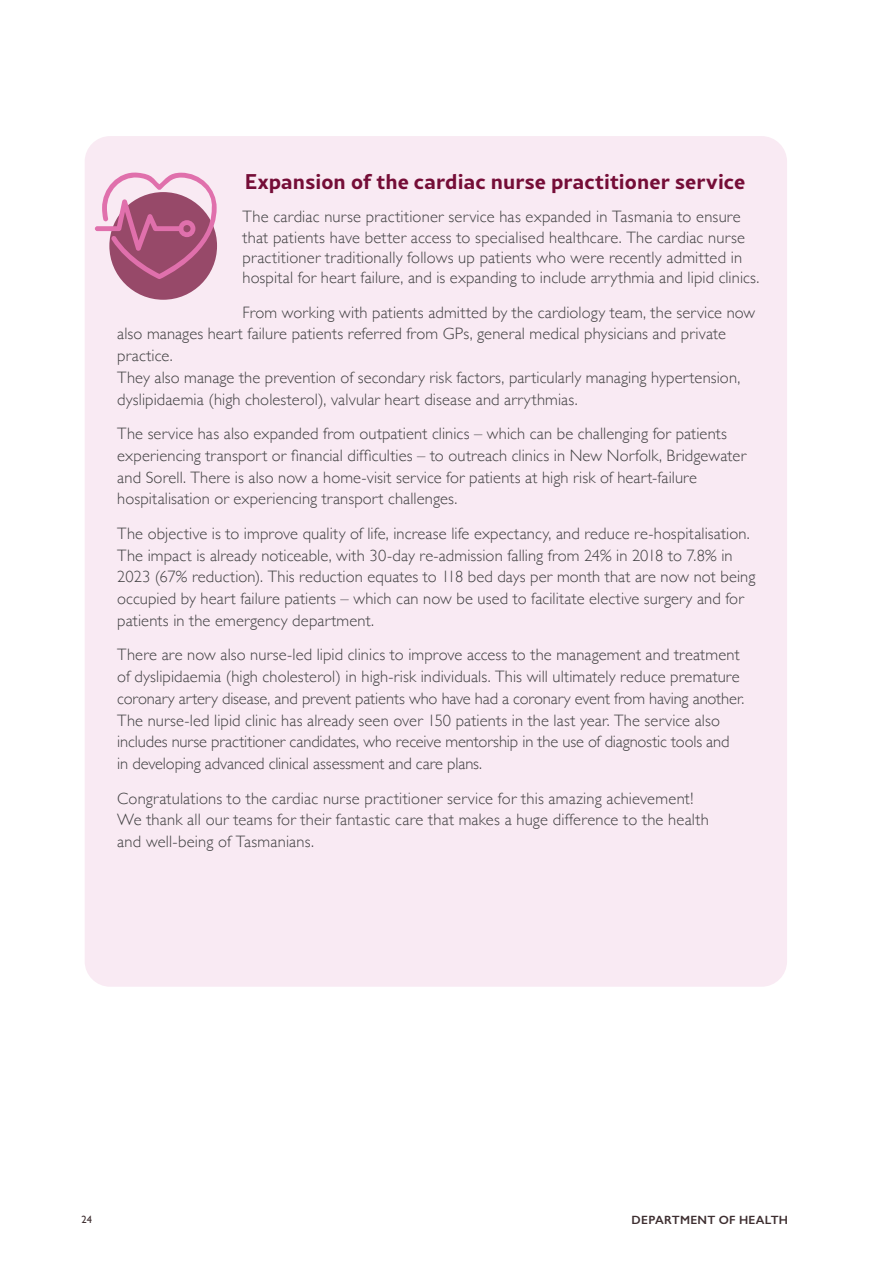
<style>
.page{position:relative;width:893px;height:1263px;background:#fff}
.page>*{position:absolute;margin:0;border:0;box-sizing:border-box;transform-origin:0 0}
.t1{font:700 21px "Rival Sans";letter-spacing:.01em;color:#750d37}
.t2{font:300 16.5px/21.8px "Gill Sans";letter-spacing:.01em;color:#414042}
.t3{font:600 12px "Gill Sans";letter-spacing:.025em;color:#3d2e30}
.t4{font:10.5px "Gill Sans";color:#3d2e30}
</style>
<div class="page">
<div style="left:85px;top:136px;width:702px;height:851px;background:#f9eaf3;border-radius:26px"></div>
<div style="left:109px;top:192px;width:108px;height:108px;background:#974969;border-radius:50%"></div>
<svg style="left:95px;top:172px;width:122px;height:107px"></svg>
<p class="t1" style="left:245px;top:166px;width:502px">Expansion of the cardiac nurse practitioner service</p>
<p class="t2" style="left:243px;top:206px;width:518px;line-height:20.2px">The cardiac nurse practitioner service has expanded in Tasmania to ensure that patients have better access to specialised healthcare. The cardiac nurse practitioner traditionally follows up patients who were recently admitted in hospital for heart failure, and is expanding to include arrythmia and lipid clinics.</p>
<p class="t2" style="left:117px;top:300px;width:640px;text-indent:125px">From working with patients admitted by the cardiology team, the service now also manages heart failure patients referred from GPs, general medical physicians and private practice.<br>They also manage the prevention of secondary risk factors, particularly managing hypertension, dyslipidaemia (high cholesterol), valvular heart disease and arrythmias.</p>
<p class="t2" style="left:117px;top:422px;width:630px">The service has also expanded from outpatient clinics – which can be challenging for patients experiencing transport or financial difficulties – to outreach clinics in New Norfolk, Bridgewater and Sorell. There is also now a home-visit service for patients at high risk of heart-failure hospitalisation or experiencing transport challenges.</p>
<p class="t2" style="left:117px;top:522px;width:640px">The objective is to improve quality of life, increase life expectancy, and reduce re-hospitalisation.<br>The impact is already noticeable, with 30-day re-admission falling from 24% in 2018 to 7.8% in 2023 (67% reduction). This reduction equates to 118 bed days per month that are now not being occupied by heart failure patients – which can now be used to facilitate elective surgery and for patients in the emergency department.</p>
<p class="t2" style="left:117px;top:643px;width:628px">There are now also nurse-led lipid clinics to improve access to the management and treatment of dyslipidaemia (high cholesterol) in high-risk individuals. This will ultimately reduce premature coronary artery disease, and prevent patients who have had a coronary event from having another.<br>The nurse-led lipid clinic has already seen over 150 patients in the last year. The service also includes nurse practitioner candidates, who receive mentorship in the use of diagnostic tools and in developing advanced clinical assessment and care plans.</p>
<p class="t2" style="left:117px;top:786px;width:593px">Congratulations to the cardiac nurse practitioner service for this amazing achievement!<br>We thank all our teams for their fantastic care that makes a huge difference to the health and well-being of Tasmanians.</p>
<p class="t4" style="left:82px;top:1213px;width:12px">24</p>
<p class="t3" style="left:632px;top:1213px;width:158px">DEPARTMENT OF HEALTH</p>
</div>
